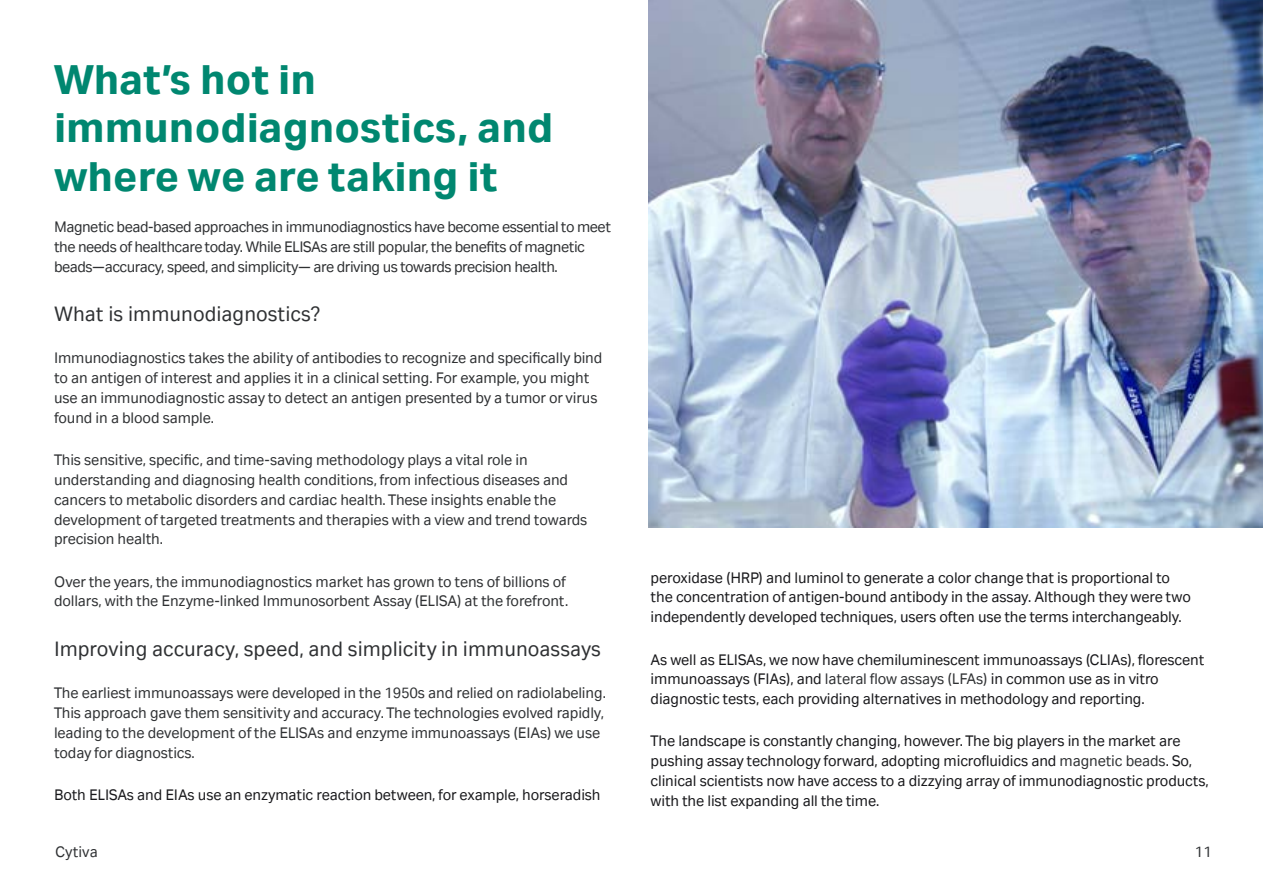
<style>
.page{position:relative;width:1263px;height:893px;background:#fff}
.page>*{position:absolute;margin:0;border:0;box-sizing:border-box;transform-origin:0 0}
.t1{font:700 45px/48.6px "Cytiva Aktiv App";color:#008770}
.t2{font:22.5px "Cytiva Aktiv App";color:#2f3133}
.t3{font:16.5px/19.8px "Cytiva Aktiv App";letter-spacing:-.01em;color:#2f3133}
.t4{font:16.5px/19.8px "Cytiva Aktiv App";letter-spacing:-.01em;color:#18181b}
.t5{font:16.5px/19.8px "Cytiva Aktiv App";letter-spacing:-.03em;color:#2f3133}
.s1{color:#2f3133}
</style>
<div class="page">
<img style="left:648px;top:0;width:615px;height:527px">
<h1 class="t1" style="left:54px;top:54px;width:501px">What’s hot in immunodiagnostics, and where we are taking it</h1>
<p class="t5" style="left:54px;top:217px;width:558px">Magnetic bead-based approaches in immunodiagnostics have become essential to meet the needs of healthcare today. While ELISAs are still popular, the benefits of magnetic beads—accuracy, speed, and simplicity— are driving us towards precision health.</p>
<h2 class="t2" style="left:54px;top:302px;width:268px">What is immunodiagnostics?</h2>
<p class="t3" style="left:54px;top:348px;width:550px">Immunodiagnostics takes the ability of antibodies to recognize and specifically bind to an antigen of interest and applies it in a clinical setting. For example, you might use an immunodiagnostic assay to detect an antigen presented by a tumor or virus found in a blood sample.</p>
<p class="t3" style="left:54px;top:450px;width:535px">This sensitive, specific, and time-saving methodology plays a vital role in understanding and diagnosing health conditions, from infectious diseases and cancers to metabolic disorders and cardiac health. These insights enable the development of targeted treatments and therapies with a view and trend towards precision health.</p>
<p class="t3" style="left:54px;top:571px;width:516px">Over the years, the immunodiagnostics market has grown to tens of billions of dollars, with the Enzyme-linked Immunosorbent Assay (ELISA) at the forefront.</p>
<h2 class="t2" style="left:54px;top:637px;width:548px">Improving accuracy, speed, and simplicity in immunoassays</h2>
<p class="t3" style="left:54px;top:683px;width:553px">The earliest immunoassays were developed in the 1950s and relied on radiolabeling.<br>This approach gave them sensitivity and accuracy. The technologies evolved rapidly, leading to the development of the ELISAs and enzyme immunoassays (EIAs) we use today for diagnostics.</p>
<p class="t4" style="left:54px;top:785px;width:548px">Both ELISAs and EIAs use an enzymatic reaction between, for example, horseradish</p>
<p class="t4" style="left:651px;top:567px;width:542px">peroxidase (HRP) and luminol to generate a color change that is proportional to the concentration of antigen-bound antibody in the assay. Although they were two independently developed techniques, users often use the terms interchangeably.</p>
<p class="t4" style="left:651px;top:649px;width:555px">As well as ELISAs, we now have chemiluminescent immunoassays (CLIAs), florescent immunoassays (FIAs), and <span class="s1">lateral flow assays (LFAs)</span> in common use as in vitro diagnostic tests, each providing alternatives in methodology and reporting.</p>
<p class="t4" style="left:651px;top:731px;width:560px">The landscape is constantly changing, however. The big players in the market are pushing assay technology forward, adopting microfluidics and <span class="s1">magnetic beads</span>. So, clinical scientists now have access to a dizzying array of immunodiagnostic products, with the list expanding all the time.</p>
<p class="t3" style="left:55px;top:842px;width:44px">Cytiva</p>
<p class="t3" style="left:1195px;top:842px;width:19px">11</p>
</div>
